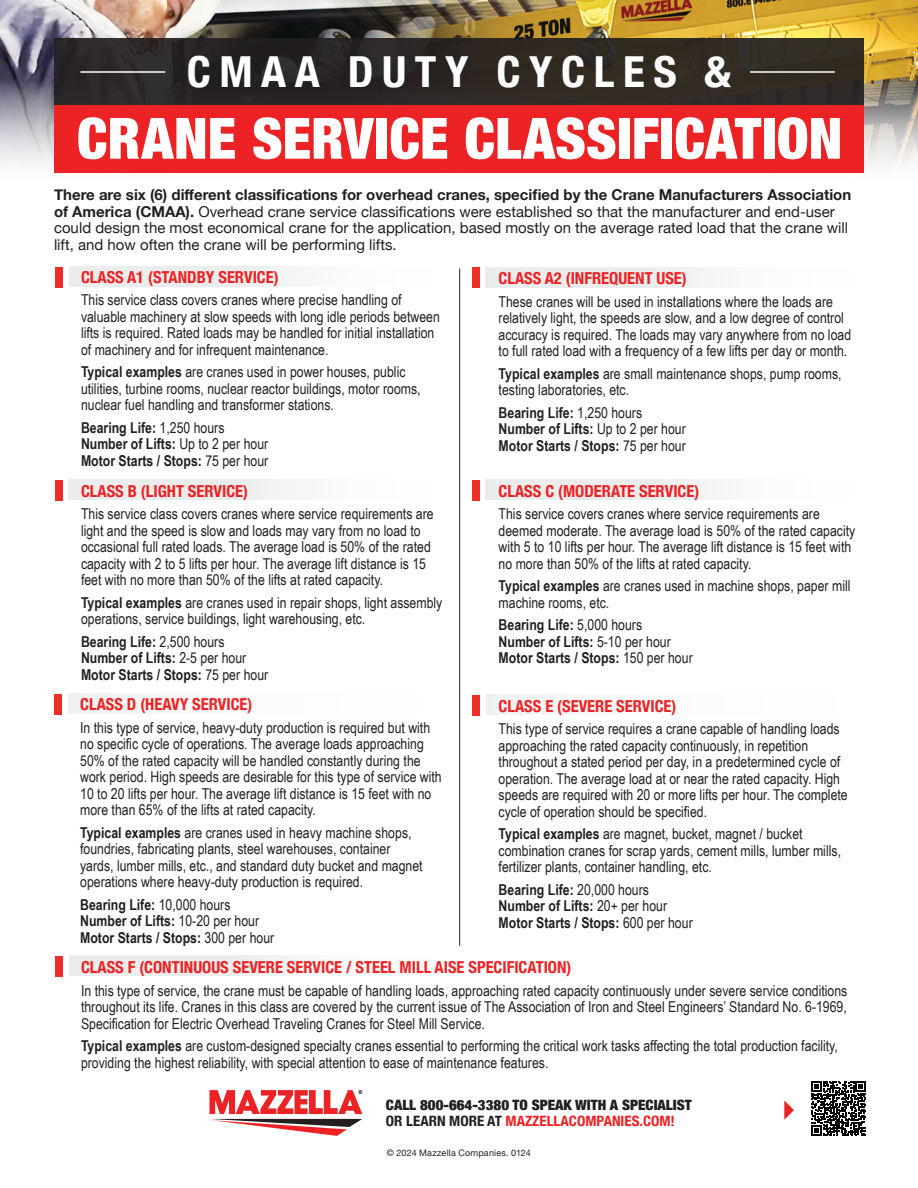
<style>
.page{position:relative;width:918px;height:1188px;background:#fff}
.page>*{position:absolute;margin:0;border:0;box-sizing:border-box;transform-origin:0 0}
.t1{font:900 condensed 57px "Helvetica Neue";letter-spacing:.005em;color:#fff}
.t2{font:700 condensed 42.75px "Helvetica Neue";letter-spacing:.19em;color:#fff;scale:1.05 1}
.t3{font:700 condensed 16.5px "Helvetica Neue";color:#ed2224}
.t4{font:15px/16.5px "Arial Narrow";color:#231f20}
.t5{font:700 15px "Arial Narrow";color:#231f20}
.t6{font:15px/16.5px "Helvetica Neue";color:#231f20}
.t7{font:900 condensed 14.25px/16.5px "Helvetica Neue";color:#231f20;scale:1.05 1}
.t8{font:9px "Helvetica Neue";letter-spacing:.025em;color:#231f20}
.s1{font-weight:700}
.s2{font-weight:400}
.s3{font-weight:700;color:#ed2224}
</style>
<div class="page">
<img style="left:0;top:0;width:918px;height:173px">
<div style="left:54px;top:105px;width:810px;height:67px;background:#ed2224"></div>
<div style="left:55px;top:38px;width:809px;height:67px;background:linear-gradient(to right,#272327,#332c23)"></div>
<hr style="left:750px;top:71px;width:85px;height:2px;background:#fff">
<hr style="left:80px;top:71px;width:85px;height:2px;background:#fff">
<svg style="left:209px;top:1090px;width:153px;height:46px"></svg>
<svg style="left:811px;top:1081px;width:55px;height:55px"></svg>
<svg style="left:784px;top:1101px;width:10px;height:19px"></svg>
<div style="left:485px;top:267px;width:378px;height:20px;background:linear-gradient(to right,#e6e7e7,#fff)"></div>
<div style="left:68px;top:480px;width:378px;height:20px;background:linear-gradient(to right,#e6e7e7,#fff)"></div>
<div style="left:485px;top:480px;width:379px;height:20px;background:linear-gradient(to right,#e6e7e7,#fff)"></div>
<div style="left:68px;top:693px;width:378px;height:20px;background:#fbfbfb"></div>
<div style="left:486px;top:695px;width:379px;height:20px;background:#fbfbfb"></div>
<div style="left:69px;top:956px;width:377px;height:20px;background:linear-gradient(to right,#e6e7e7,#fff)"></div>
<div style="left:69px;top:266px;width:377px;height:21px;background:linear-gradient(to right,#e6e7e7,#fff)"></div>
<div style="left:472px;top:268px;width:8px;height:20px;background:#ee2f27"></div>
<div style="left:55px;top:480px;width:8px;height:21px;background:#ee2f27"></div>
<div style="left:472px;top:480px;width:8px;height:21px;background:#ee2f27"></div>
<div style="left:54px;top:694px;width:8px;height:20px;background:#ee2f27"></div>
<div style="left:472px;top:695px;width:8px;height:21px;background:#ee2f27"></div>
<div style="left:55px;top:956px;width:8px;height:21px;background:#ee2f27"></div>
<div style="left:55px;top:267px;width:8px;height:20px;background:#ee2f27"></div>
<hr style="left:459px;top:268px;width:1px;height:678px;background:#231f20">
<h2 class="t2" style="left:187px;top:37px;width:520px">CMAA DUTY CYCLES &amp;</h2>
<h1 class="t1" style="left:77px;top:92px;width:767px">CRANE SERVICE CLASSIFICATION</h1>
<p class="t6" style="left:54px;top:187px;width:799px"><span class="s1">There are six (6) different classifications for overhead cranes, specified by the Crane Manufacturers Association of America (CMAA).</span> Overhead crane service classifications were established so that the manufacturer and end-user could design the most economical crane for the application, based mostly on the average rated load that the crane will lift, and how often the crane will be performing lifts.</p>
<p class="t3" style="left:81px;top:263px;width:199px">CLASS A1 (STANDBY SERVICE)</p>
<p class="t4" style="left:81px;top:291px;width:360px">This service class covers cranes where precise handling of valuable machinery at slow speeds with long idle periods between lifts is required. Rated loads may be handled for initial installation of machinery and for infrequent maintenance.</p>
<p class="t4" style="left:81px;top:363px;width:341px"><span class="s1">Typical examples</span> are cranes used in power houses, public utilities, turbine rooms, nuclear reactor buildings, motor rooms, nuclear fuel handling and transformer stations.</p>
<p class="t5" style="left:81px;top:416px;width:145px">Bearing Life: <span class="s2">1,250 hours</span></p>
<p class="t5" style="left:81px;top:433px;width:189px">Number of Lifts: <span class="s2">Up to 2 per hour</span></p>
<p class="t5" style="left:81px;top:449px;width:189px">Motor Starts / Stops: <span class="s2">75 per hour</span></p>
<p class="t3" style="left:499px;top:265px;width:190px">CLASS A2 (INFREQUENT USE)</p>
<p class="t4" style="left:499px;top:293px;width:336px">These cranes will be used in installations where the loads are</p>
<p class="t4" style="left:499px;top:309px;width:347px">relatively light, the speeds are slow, and a low degree of control</p>
<p class="t4" style="left:499px;top:326px;width:354px">accuracy is required. The loads may vary anywhere from no load to full rated load with a frequency of a few lifts per day or month.</p>
<p class="t4" style="left:499px;top:365px;width:344px"><span class="s1">Typical examples</span> are small maintenance shops, pump rooms, testing laboratories, etc.</p>
<p class="t5" style="left:499px;top:401px;width:145px">Bearing Life: <span class="s2">1,250 hours</span></p>
<p class="t5" style="left:499px;top:418px;width:189px">Number of Lifts: <span class="s2">Up to 2 per hour</span></p>
<p class="t5" style="left:499px;top:434px;width:189px">Motor Starts / Stops: <span class="s2">75 per hour</span></p>
<p class="t3" style="left:81px;top:477px;width:169px">CLASS B (LIGHT SERVICE)</p>
<p class="t4" style="left:81px;top:505px;width:354px">This service class covers cranes where service requirements are light and the speed is slow and loads may vary from no load to occasional full rated loads. The average load is 50% of the rated capacity with 2 to 5 lifts per hour. The average lift distance is 15 feet with no more than 50% of the lifts at rated capacity.</p>
<p class="t4" style="left:81px;top:594px;width:363px"><span class="s1">Typical examples</span> are cranes used in repair shops, light assembly operations, service buildings, light warehousing, etc.</p>
<p class="t5" style="left:81px;top:630px;width:145px">Bearing Life: <span class="s2">2,500 hours</span></p>
<p class="t5" style="left:81px;top:647px;width:167px">Number of Lifts: <span class="s2">2-5 per hour</span></p>
<p class="t5" style="left:81px;top:663px;width:189px">Motor Starts / Stops: <span class="s2">75 per hour</span></p>
<p class="t3" style="left:499px;top:477px;width:202px">CLASS C (MODERATE SERVICE)</p>
<p class="t4" style="left:499px;top:505px;width:358px">This service covers cranes where service requirements are deemed moderate. The average load is 50% of the rated capacity with 5 to 10 lifts per hour. The average lift distance is 15 feet with no more than 50% of the lifts at rated capacity.</p>
<p class="t4" style="left:499px;top:577px;width:353px"><span class="s1">Typical examples</span> are cranes used in machine shops, paper mill machine rooms, etc.</p>
<p class="t5" style="left:499px;top:614px;width:145px">Bearing Life: <span class="s2">5,000 hours</span></p>
<p class="t5" style="left:499px;top:630px;width:174px">Number of Lifts: <span class="s2">5-10 per hour</span></p>
<p class="t5" style="left:499px;top:647px;width:196px">Motor Starts / Stops: <span class="s2">150 per hour</span></p>
<p class="t3" style="left:80px;top:691px;width:174px">CLASS D (HEAVY SERVICE)</p>
<p class="t4" style="left:80px;top:719px;width:363px">In this type of service, heavy-duty production is required but with no specific cycle of operations. The average loads approaching 50% of the rated capacity will be handled constantly during the work period. High speeds are desirable for this type of service with 10 to 20 lifts per hour. The average lift distance is 15 feet with no more than 65% of the lifts at rated capacity.</p>
<p class="t4" style="left:80px;top:824px;width:344px"><span class="s1">Typical examples</span> are cranes used in heavy machine shops, foundries, fabricating plants, steel warehouses, container yards, lumber mills, etc., and standard duty bucket and magnet operations where heavy-duty production is required.</p>
<p class="t5" style="left:80px;top:893px;width:152px">Bearing Life: <span class="s2">10,000 hours</span></p>
<p class="t5" style="left:80px;top:910px;width:181px">Number of Lifts: <span class="s2">10-20 per hour</span></p>
<p class="t5" style="left:80px;top:926px;width:196px">Motor Starts / Stops: <span class="s2">300 per hour</span></p>
<p class="t3" style="left:499px;top:692px;width:179px">CLASS E (SEVERE SERVICE)</p>
<p class="t4" style="left:499px;top:720px;width:351px">This type of service requires a crane capable of handling loads approaching the rated capacity continuously, in repetition throughout a stated period per day, in a predetermined cycle of operation. The average load at or near the rated capacity. High speeds are required with 20 or more lifts per hour. The complete cycle of operation should be specified.</p>
<p class="t4" style="left:499px;top:825px;width:344px"><span class="s1">Typical examples</span> are magnet, bucket, magnet / bucket combination cranes for scrap yards, cement mills, lumber mills, fertilizer plants, container handling, etc.</p>
<p class="t5" style="left:499px;top:878px;width:152px">Bearing Life: <span class="s2">20,000 hours</span></p>
<p class="t5" style="left:499px;top:895px;width:170px">Number of Lifts: <span class="s2">20+ per hour</span></p>
<p class="t5" style="left:499px;top:911px;width:196px">Motor Starts / Stops: <span class="s2">600 per hour</span></p>
<p class="t3" style="left:81px;top:953px;width:492px">CLASS F (CONTINUOUS SEVERE SERVICE / STEEL MILL AISE SPECIFICATION)</p>
<p class="t4" style="left:81px;top:981px;width:768px;text-align:justify">In this type of service, the crane must be capable of handling loads, approaching rated capacity continuously under severe service conditions throughout its life. Cranes in this class are covered by the current issue of The Association of Iron and Steel Engineers’ Standard No. 6-1969, Specification for Electric Overhead Traveling Cranes for Steel Mill Service.</p>
<p class="t4" style="left:81px;top:1037px;width:758px"><span class="s1">Typical examples</span> are custom-designed specialty cranes essential to performing the critical work tasks affecting the total production facility, providing the highest reliability, with special attention to ease of maintenance features.</p>
<p class="t7" style="left:386px;top:1096px;width:293px">CALL 800-664-3380 TO SPEAK WITH A SPECIALIST<br><span class="s1">OR LEARN MORE AT</span> <span class="s3">MAZZELLACOMPANIES.COM!</span></p>
<p class="t8" style="left:387px;top:1146px;width:146px">© 2024 Mazzella Companies. 0124</p>
</div>
